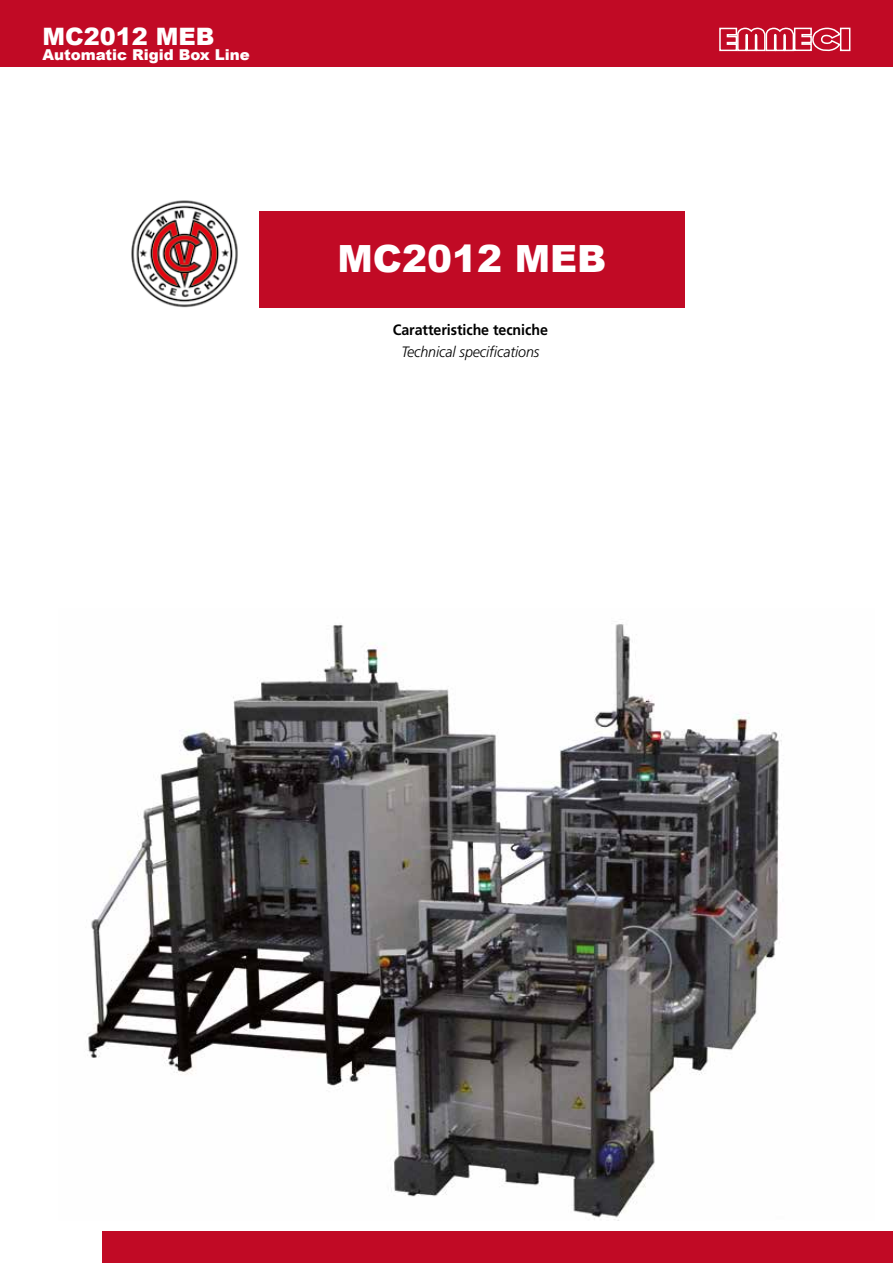
<style>
.page{position:relative;width:893px;height:1263px;background:#fff}
.page>*{position:absolute;margin:0;border:0;box-sizing:border-box;transform-origin:0 0}
.t1{font:900 37.5px "Arial";color:#fff}
.t2{font:900 24px "Arial";color:#fff}
.t3{font:700 15px "Frutiger";letter-spacing:-.005em;color:#000;scale:.95 1}
.t4{font:italic 300 15px "Frutiger";letter-spacing:-.005em;color:#000;scale:.95 1}
.t5{font:900 15px "Arial";color:#fff}
</style>
<div class="page">
<img style="left:87px;top:624px;width:695px;height:596px">
<div style="left:103px;top:1232px;width:790px;height:31px;background:#c10a25"></div>
<div style="left:0;top:0;width:893px;height:66px;background:#c10a25"></div>
<svg style="left:719px;top:27px;width:132px;height:25px"></svg>
<div style="left:259px;top:211px;width:426px;height:97px;background:#c10a25"></div>
<img style="left:131px;top:200px;width:107px;height:108px">
<h2 class="t2" style="left:43px;top:19px;width:174px">MC2012 MEB</h2>
<p class="t5" style="left:43px;top:44px;width:209px">Automatic Rigid Box Line</p>
<h1 class="t1" style="left:338px;top:231px;width:270px">MC2012 MEB</h1>
<p class="t3" style="left:393px;top:320px;width:165px">Caratteristiche tecniche</p>
<p class="t4" style="left:401px;top:343px;width:147px">Technical specifications</p>
</div>
